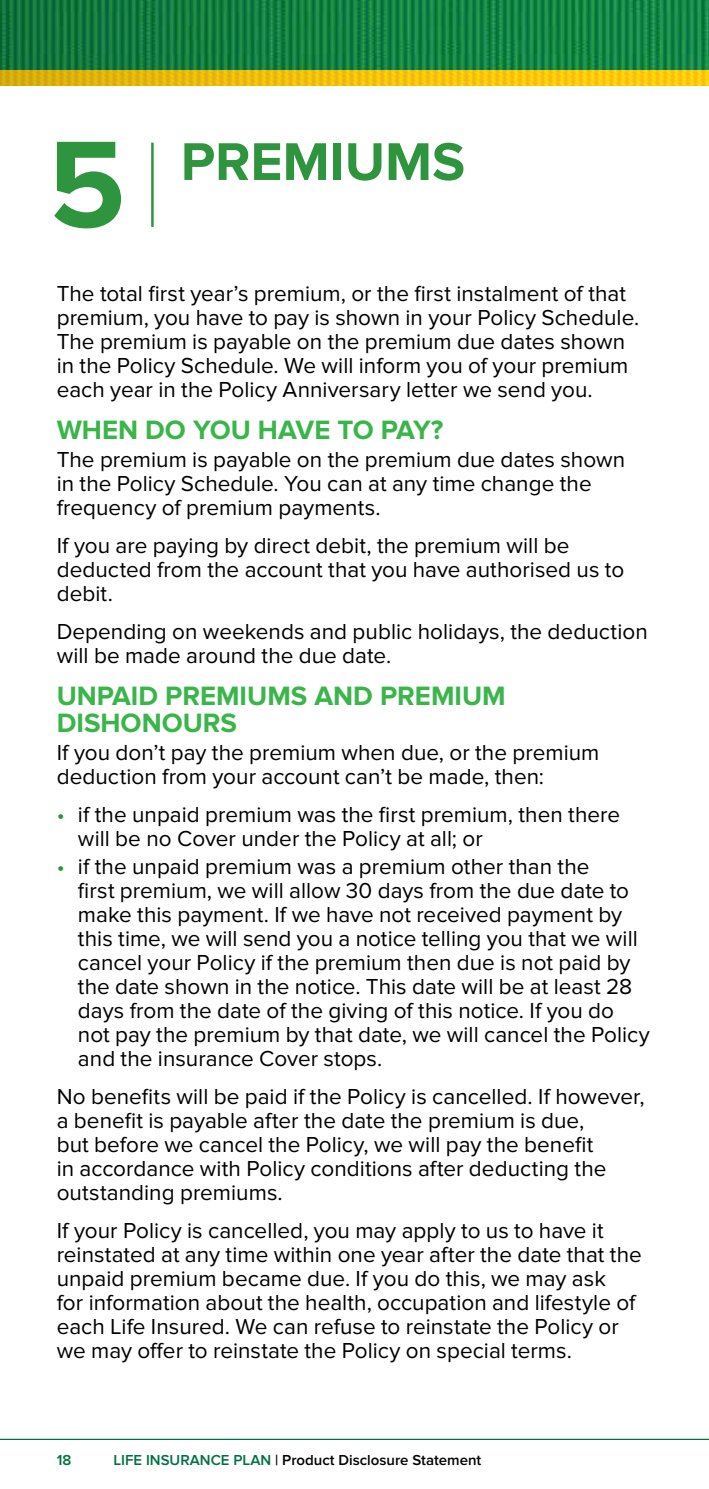
<style>
.page{position:relative;width:709px;height:1489px;background:#fff}
.page>*{position:absolute;margin:0;border:0;box-sizing:border-box;transform-origin:0 0}
.t1{font:700 127.5px "Proxima Nova";color:#2e953e}
.t2{font:700 55px "Proxima Nova";color:#2e953e}
.t3{font:700 27.5px/27.5px "Proxima Nova";color:#39b54a}
.t4{font:22.5px/24px "Proxima Nova";color:#000}
.t5{font:600 15px "Proxima Nova";color:#000}
.t6{font:600 15px "Proxima Nova";color:#007143}
.s1{color:#2e953e}
.s2{color:#007143}
</style>
<div class="page">
<hr style="left:0;top:1438px;width:709px;height:1px;background:#007143">
<svg style="left:0;top:0;width:709px;height:85px;background:#398a38"></svg>
<hr style="left:151px;top:143px;width:3px;height:84px;background:#2e953e">
<h1 class="t1" style="left:48px;top:111px;width:79px">5</h1>
<h2 class="t2" style="left:181px;top:130px;width:286px">PREMIUMS</h2>
<p class="t4" style="left:57px;top:282px;width:584px">The total first year’s premium, or the first instalment of that premium, you have to pay is shown in your Policy Schedule.<br>The premium is payable on the premium due dates shown in the Policy Schedule. We will inform you of your premium each year in the Policy Anniversary letter we send you.</p>
<p class="t3" style="left:57px;top:417px;width:388px">WHEN DO YOU HAVE TO PAY?</p>
<p class="t4" style="left:57px;top:447px;width:570px">The premium is payable on the premium due dates shown in the Policy Schedule. You can at any time change the frequency of premium payments.</p>
<p class="t4" style="left:57px;top:534px;width:569px">If you are paying by direct debit, the premium will be deducted from the account that you have authorised us to debit.</p>
<p class="t4" style="left:57px;top:620px;width:592px">Depending on weekends and public holidays, the deduction will be made around the due date.</p>
<p class="t3" style="left:57px;top:682px;width:450px">UNPAID PREMIUMS AND PREMIUM<br>DISHONOURS</p>
<p class="t4" style="left:57px;top:740px;width:544px">If you don’t pay the premium when due, or the premium deduction from your account can’t be made, then:</p>
<p class="t4" style="left:78px;top:803px;width:543px;text-indent:-21px"><span class="s1">•</span> if the unpaid premium was the first premium, then there will be no Cover under the Policy at all; or</p>
<p class="t4" style="left:78px;top:854px;width:573px;text-indent:-21px"><span class="s1">•</span> if the unpaid premium was a premium other than the<br>first premium, we will allow 30 days from the due date to make this payment. If we have not received payment by this time, we will send you a notice telling you that we will cancel your Policy if the premium then due is not paid by the date shown in the notice. This date will be at least 28 days from the date of the giving of this notice. If you do not pay the premium by that date, we will cancel the Policy and the insurance Cover stops.</p>
<p class="t4" style="left:57px;top:1084px;width:589px">No benefits will be paid if the Policy is cancelled. If however, a benefit is payable after the date the premium is due,<br>but before we cancel the Policy, we will pay the benefit<br>in accordance with Policy conditions after deducting the outstanding premiums.</p>
<p class="t4" style="left:57px;top:1219px;width:586px">If your Policy is cancelled, you may apply to us to have it reinstated at any time within one year after the date that the unpaid premium became due. If you do this, we may ask<br>for information about the health, occupation and lifestyle of each Life Insured. We can refuse to reinstate the Policy or we may offer to reinstate the Policy on special terms.</p>
<p class="t6" style="left:57px;top:1451px;width:16px">18</p>
<p class="t5" style="left:113px;top:1451px;width:369px"><span class="s2">LIFE INSURANCE PLAN</span> | Product Disclosure Statement</p>
</div>
